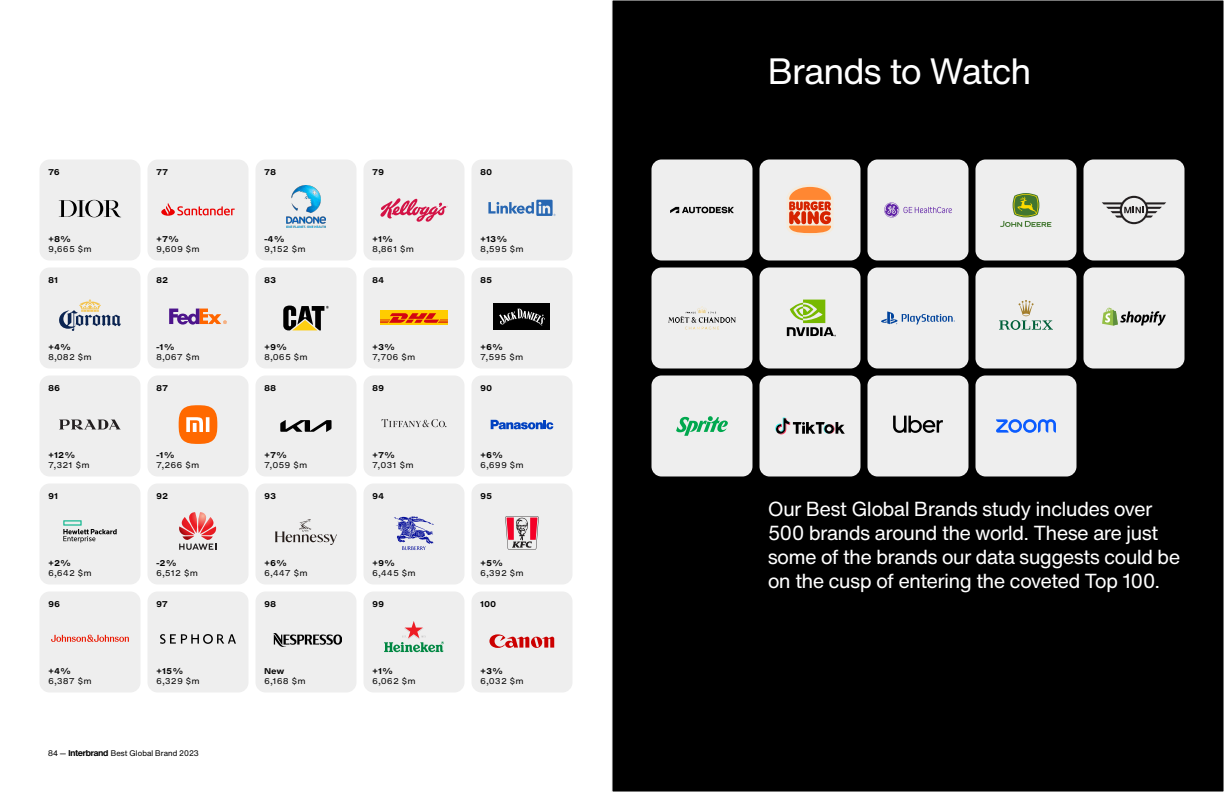
<style>
.page{position:relative;width:1224px;height:792px;background:#fff}
.page>*{position:absolute;margin:0;border:0;box-sizing:border-box;transform-origin:0 0}
.t1{font:36px "Helvetica Nowfor IB Text";letter-spacing:-.01em;color:#fff}
.t2{font:20px/24px "Helvetica Nowfor IB Text";letter-spacing:-.005em;color:#fff}
.t3{font:8px "Helvetica Nowfor IB Micro";color:#000}
.t4{font:700 8px "Helvetica Nowfor IB Micro";color:#000}
.t5{font:8px "Helvetica Nowfor IB Text";letter-spacing:.015em;color:#000}
.s1{font-size:9px}
</style>
<div class="page">
<div style="left:612px;top:0;width:612px;height:792px;background:#000"></div>
<div style="left:40px;top:160px;width:100px;height:100px;background:#eee"></div>
<div style="left:36px;top:156px;width:108px;height:108px;border:1px solid #fff;border-radius:10px"></div>
<svg style="left:40px;top:268px;width:100px;height:100px;background:#e4e5e5"></svg>
<div style="left:36px;top:264px;width:108px;height:108px;border:1px solid #fff;border-radius:10px"></div>
<div style="left:40px;top:376px;width:100px;height:100px;background:#eee"></div>
<div style="left:36px;top:372px;width:108px;height:108px;border:1px solid #fff;border-radius:10px"></div>
<div style="left:40px;top:484px;width:100px;height:100px;background:#eee"></div>
<div style="left:36px;top:480px;width:108px;height:108px;border:1px solid #fff;border-radius:10px"></div>
<div style="left:40px;top:592px;width:100px;height:100px;background:#eee"></div>
<div style="left:36px;top:588px;width:108px;height:108px;border:1px solid #fff;border-radius:10px"></div>
<div style="left:148px;top:160px;width:100px;height:100px;background:#eee"></div>
<div style="left:144px;top:156px;width:108px;height:108px;border:1px solid #fff;border-radius:10px"></div>
<div style="left:148px;top:268px;width:100px;height:100px;background:#eee"></div>
<div style="left:144px;top:264px;width:108px;height:108px;border:1px solid #fff;border-radius:10px"></div>
<svg style="left:148px;top:376px;width:100px;height:100px;background:#f0dfd4"></svg>
<div style="left:144px;top:372px;width:108px;height:108px;border:1px solid #fff;border-radius:10px"></div>
<svg style="left:148px;top:484px;width:100px;height:100px;background:#ebe0e1"></svg>
<div style="left:144px;top:480px;width:108px;height:108px;border:1px solid #fff;border-radius:10px"></div>
<div style="left:148px;top:592px;width:100px;height:100px;background:#eee"></div>
<div style="left:144px;top:588px;width:108px;height:108px;border:1px solid #fff;border-radius:10px"></div>
<div style="left:256px;top:160px;width:100px;height:100px;background:#eee"></div>
<img style="left:287px;top:185px;width:38px;height:43px">
<div style="left:252px;top:156px;width:108px;height:108px;border:1px solid #fff;border-radius:10px"></div>
<svg style="left:256px;top:268px;width:100px;height:100px;background:#e1e0de"></svg>
<div style="left:252px;top:264px;width:108px;height:108px;border:1px solid #fff;border-radius:10px"></div>
<div style="left:256px;top:376px;width:100px;height:100px;background:#eee"></div>
<div style="left:252px;top:372px;width:108px;height:108px;border:1px solid #fff;border-radius:10px"></div>
<div style="left:256px;top:484px;width:100px;height:100px;background:#eee"></div>
<div style="left:252px;top:480px;width:108px;height:108px;border:1px solid #fff;border-radius:10px"></div>
<div style="left:256px;top:592px;width:100px;height:100px;background:#eee"></div>
<img style="left:270px;top:633px;width:72px;height:13px">
<div style="left:252px;top:588px;width:108px;height:108px;border:1px solid #fff;border-radius:10px"></div>
<svg style="left:364px;top:160px;width:100px;height:100px;background:#ece1e4"></svg>
<div style="left:360px;top:156px;width:108px;height:108px;border:1px solid #fff;border-radius:10px"></div>
<svg style="left:364px;top:268px;width:100px;height:100px;background:#eee3d6"></svg>
<div style="left:360px;top:264px;width:108px;height:108px;border:1px solid #fff;border-radius:10px"></div>
<div style="left:364px;top:376px;width:100px;height:100px;background:#eee"></div>
<div style="left:360px;top:372px;width:108px;height:108px;border:1px solid #fff;border-radius:10px"></div>
<svg style="left:364px;top:484px;width:100px;height:100px;background:#e4e4ea"></svg>
<div style="left:360px;top:480px;width:108px;height:108px;border:1px solid #fff;border-radius:10px"></div>
<div style="left:364px;top:592px;width:100px;height:100px;background:#eee"></div>
<div style="left:360px;top:588px;width:108px;height:108px;border:1px solid #fff;border-radius:10px"></div>
<div style="left:472px;top:160px;width:100px;height:100px;background:#eee"></div>
<div style="left:468px;top:156px;width:108px;height:108px;border:1px solid #fff;border-radius:10px"></div>
<svg style="left:472px;top:268px;width:100px;height:100px;background:#cecece"></svg>
<div style="left:468px;top:264px;width:108px;height:108px;border:1px solid #fff;border-radius:10px"></div>
<div style="left:472px;top:376px;width:100px;height:100px;background:#eee"></div>
<div style="left:468px;top:372px;width:108px;height:108px;border:1px solid #fff;border-radius:10px"></div>
<svg style="left:472px;top:484px;width:100px;height:100px;background:#eae2e4"></svg>
<div style="left:468px;top:480px;width:108px;height:108px;border:1px solid #fff;border-radius:10px"></div>
<div style="left:472px;top:592px;width:100px;height:100px;background:#eee"></div>
<div style="left:468px;top:588px;width:108px;height:108px;border:1px solid #fff;border-radius:10px"></div>
<div style="left:652px;top:160px;width:100px;height:100px;background:#eee"></div>
<svg style="left:976px;top:160px;width:100px;height:100px;background:#e3e5df"></svg>
<svg style="left:760px;top:160px;width:100px;height:100px;background:#ecd7ce"></svg>
<svg style="left:1084px;top:160px;width:100px;height:100px;background:#e3e3e3"></svg>
<div style="left:868px;top:160px;width:100px;height:100px;background:#eee"></div>
<svg style="left:760px;top:268px;width:100px;height:100px;background:#e0e4db"></svg>
<div style="left:868px;top:268px;width:100px;height:100px;background:#eee"></div>
<div style="left:652px;top:268px;width:100px;height:100px;background:#eee"></div>
<div style="left:976px;top:268px;width:100px;height:100px;background:#eee"></div>
<div style="left:1084px;top:268px;width:100px;height:100px;background:#eee"></div>
<div style="left:868px;top:376px;width:100px;height:100px;background:#eee"></div>
<div style="left:976px;top:376px;width:100px;height:100px;background:#eee"></div>
<div style="left:760px;top:376px;width:100px;height:100px;background:#eee"></div>
<div style="left:652px;top:376px;width:100px;height:100px;background:#eee"></div>
<p class="t4" style="left:48px;top:166px;width:13px">76</p>
<p class="t4" style="left:48px;top:233px;width:25px">+8%</p>
<p class="t3" style="left:48px;top:243px;width:45px">9,665 $m</p>
<p class="t4" style="left:48px;top:274px;width:12px">81</p>
<p class="t4" style="left:48px;top:341px;width:25px">+4%</p>
<p class="t3" style="left:48px;top:351px;width:45px">8,082 $m</p>
<p class="t4" style="left:48px;top:382px;width:14px">86</p>
<p class="t4" style="left:48px;top:449px;width:29px">+12%</p>
<p class="t3" style="left:48px;top:459px;width:43px">7,321 $m</p>
<p class="t4" style="left:48px;top:490px;width:12px">91</p>
<p class="t4" style="left:48px;top:557px;width:25px">+2%</p>
<p class="t3" style="left:48px;top:567px;width:45px">6,642 $m</p>
<p class="t4" style="left:48px;top:598px;width:14px">96</p>
<p class="t4" style="left:48px;top:665px;width:25px">+4%</p>
<p class="t3" style="left:48px;top:675px;width:45px">6,387 $m</p>
<p class="t4" style="left:156px;top:166px;width:14px">77</p>
<p class="t4" style="left:156px;top:233px;width:25px">+7%</p>
<p class="t3" style="left:156px;top:243px;width:45px">9,609 $m</p>
<p class="t4" style="left:156px;top:274px;width:14px">82</p>
<p class="t4" style="left:156px;top:341px;width:20px">-1%</p>
<p class="t3" style="left:156px;top:351px;width:45px">8,067 $m</p>
<p class="t4" style="left:156px;top:382px;width:14px">87</p>
<p class="t4" style="left:156px;top:449px;width:20px">-1%</p>
<p class="t3" style="left:156px;top:459px;width:45px">7,266 $m</p>
<p class="t4" style="left:156px;top:490px;width:14px">92</p>
<p class="t4" style="left:156px;top:557px;width:22px">-2%</p>
<p class="t3" style="left:156px;top:567px;width:44px">6,512 $m</p>
<p class="t4" style="left:156px;top:598px;width:14px">97</p>
<p class="t4" style="left:156px;top:665px;width:29px">+15%</p>
<p class="t3" style="left:156px;top:675px;width:45px">6,329 $m</p>
<p class="t5" style="left:48px;top:748px;width:152px">84 — <span class="s1">+I+</span> Best Global Brand 2023</p>
<p class="t4" style="left:264px;top:166px;width:14px">78</p>
<p class="t4" style="left:264px;top:233px;width:22px">-4%</p>
<p class="t3" style="left:264px;top:243px;width:43px">9,152 $m</p>
<p class="t4" style="left:264px;top:274px;width:14px">83</p>
<p class="t4" style="left:264px;top:341px;width:25px">+9%</p>
<p class="t3" style="left:264px;top:351px;width:45px">8,065 $m</p>
<p class="t4" style="left:264px;top:382px;width:14px">88</p>
<p class="t4" style="left:264px;top:449px;width:25px">+7%</p>
<p class="t3" style="left:264px;top:459px;width:45px">7,059 $m</p>
<p class="t4" style="left:264px;top:490px;width:14px">93</p>
<p class="t4" style="left:264px;top:557px;width:25px">+6%</p>
<p class="t3" style="left:264px;top:567px;width:45px">6,447 $m</p>
<p class="t4" style="left:264px;top:598px;width:14px">98</p>
<p class="t4" style="left:264px;top:665px;width:22px">New</p>
<p class="t3" style="left:264px;top:675px;width:43px">6,168 $m</p>
<p class="t4" style="left:372px;top:166px;width:14px">79</p>
<p class="t4" style="left:372px;top:233px;width:23px">+1%</p>
<p class="t3" style="left:372px;top:243px;width:44px">8,861 $m</p>
<p class="t4" style="left:372px;top:274px;width:14px">84</p>
<p class="t4" style="left:372px;top:341px;width:25px">+3%</p>
<p class="t3" style="left:372px;top:351px;width:45px">7,706 $m</p>
<p class="t4" style="left:372px;top:382px;width:14px">89</p>
<p class="t4" style="left:372px;top:449px;width:25px">+7%</p>
<p class="t3" style="left:372px;top:459px;width:43px">7,031 $m</p>
<p class="t4" style="left:372px;top:490px;width:14px">94</p>
<p class="t4" style="left:372px;top:557px;width:25px">+9%</p>
<p class="t3" style="left:372px;top:567px;width:45px">6,445 $m</p>
<p class="t4" style="left:372px;top:598px;width:14px">99</p>
<p class="t4" style="left:372px;top:665px;width:23px">+1%</p>
<p class="t3" style="left:372px;top:675px;width:45px">6,062 $m</p>
<p class="t4" style="left:480px;top:166px;width:14px">80</p>
<p class="t4" style="left:480px;top:233px;width:29px">+13%</p>
<p class="t3" style="left:480px;top:243px;width:45px">8,595 $m</p>
<p class="t4" style="left:480px;top:274px;width:14px">85</p>
<p class="t4" style="left:480px;top:341px;width:25px">+6%</p>
<p class="t3" style="left:480px;top:351px;width:45px">7,595 $m</p>
<p class="t4" style="left:480px;top:382px;width:14px">90</p>
<p class="t4" style="left:480px;top:449px;width:25px">+6%</p>
<p class="t3" style="left:480px;top:459px;width:45px">6,699 $m</p>
<p class="t4" style="left:480px;top:490px;width:14px">95</p>
<p class="t4" style="left:480px;top:557px;width:25px">+5%</p>
<p class="t3" style="left:480px;top:567px;width:45px">6,392 $m</p>
<p class="t4" style="left:480px;top:598px;width:18px">100</p>
<p class="t4" style="left:480px;top:665px;width:25px">+3%</p>
<p class="t3" style="left:480px;top:675px;width:45px">6,032 $m</p>
<h1 class="t1" style="left:768px;top:47px;width:265px">Brands to Watch</h1>
<h2 class="t2" style="left:768px;top:497px;width:414px">Our Best Global Brands study includes over 500 brands around the world. These are just some of the brands our data suggests could be on the cusp of entering the coveted Top 100.</h2>
</div>
